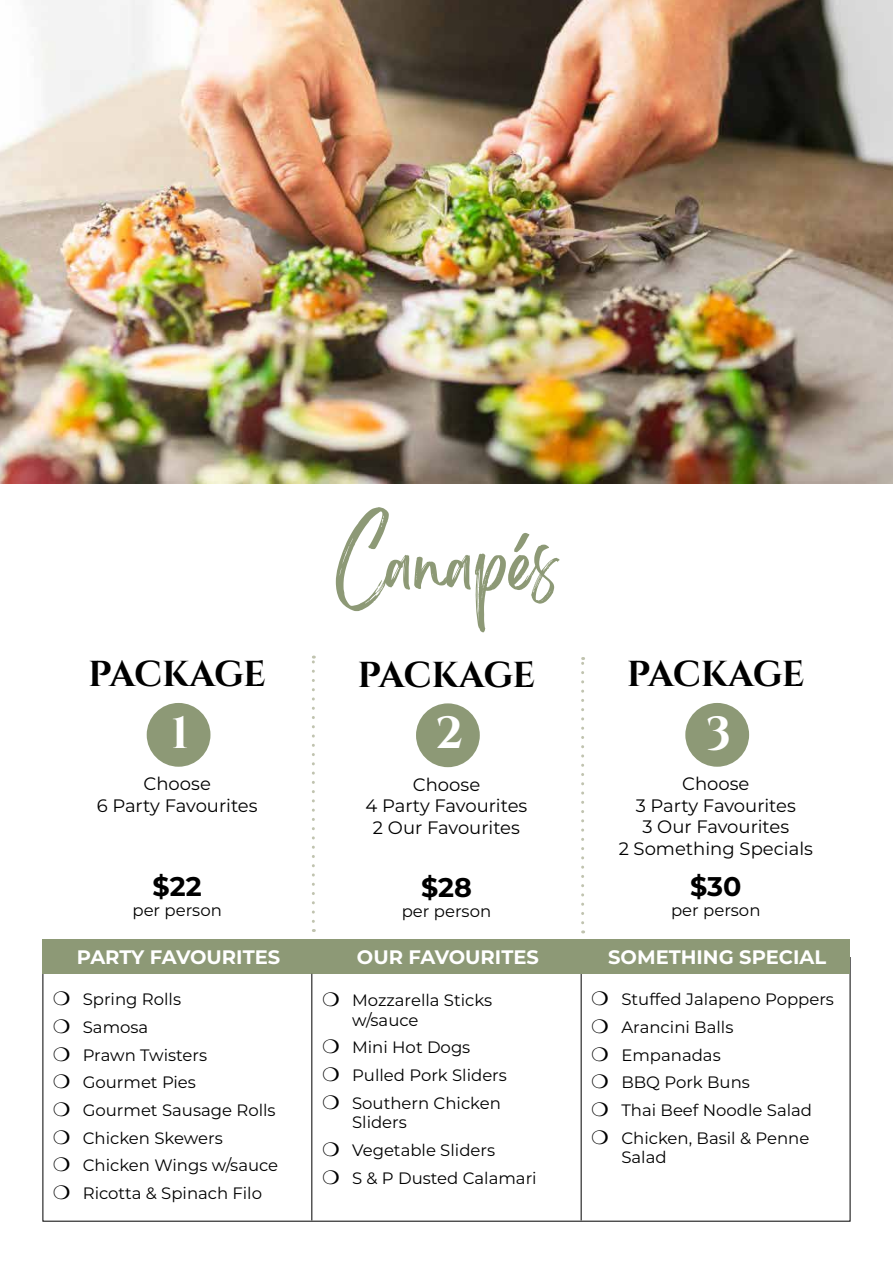
<style>
.page{position:relative;width:893px;height:1263px;background:#fff}
.page>*{position:absolute;margin:0;border:0;box-sizing:border-box;transform-origin:0 0}
.t1{font:64.5px "Brightwall Personal Use";color:#8d9976}
.t2{font:45px "Cinzel";color:#fff}
.t3{font:36px "Cinzel";letter-spacing:-.03em;color:#000}
.t4{font:700 27px "Montserrat";color:#000}
.t5{font:700 19.5px "Montserrat";color:#fff}
.t6{font:18px/21.6px "Montserrat";color:#000;text-align:center}
.t7{font:16.5px/27.6px "Montserrat";color:#000}
.s1{font-family:"Dixieland Normal";font-size:19.5px}
</style>
<div class="page">
<hr style="left:581px;top:940px;width:1px;height:280px;background:#000">
<div style="left:147px;top:703px;width:63px;height:64px;background:#8d9976;border-radius:50%"></div>
<div style="left:416px;top:703px;width:64px;height:64px;background:#8d9976;border-radius:50%"></div>
<div style="left:685px;top:703px;width:64px;height:64px;background:#8d9976;border-radius:50%"></div>
<div style="left:43px;top:939px;width:807px;height:35px;background:#8d9976"></div>
<hr style="left:311px;top:974px;width:1px;height:246px;background:#000">
<svg style="left:312px;top:656px;width:3px;height:265px"></svg>
<svg style="left:581px;top:657px;width:3px;height:266px"></svg>
<img style="left:0;top:0;width:893px;height:484px">
<h1 class="t1" style="left:335px;top:541px;width:224px">Canapés</h1>
<h3 class="t3" style="left:88px;top:651px;width:179px">PACKAGE</h3>
<h3 class="t3" style="left:358px;top:652px;width:179px">PACKAGE</h3>
<h3 class="t3" style="left:627px;top:651px;width:179px">PACKAGE</h3>
<h2 class="t2" style="left:171px;top:704px;width:19px">1</h2>
<h2 class="t2" style="left:435px;top:704px;width:29px">2</h2>
<h2 class="t2" style="left:706px;top:704px;width:27px">3</h2>
<p class="t6" style="left:97px;top:772px;width:162px">Choose<br>6 Party Favourites</p>
<p class="t6" style="left:619px;top:772px;width:196px">Choose<br>3 Party Favourites<br>3 Our Favourites<br>2 Something Specials</p>
<h3 class="t4" style="left:690px;top:867px;width:53px">$30</h3>
<p class="t7" style="left:671px;top:896px;width:91px">per person</p>
<p class="t6" style="left:366px;top:773px;width:163px">Choose<br>4 Party Favourites<br>2 Our Favourites</p>
<h3 class="t4" style="left:153px;top:867px;width:51px">$22</h3>
<p class="t7" style="left:132px;top:896px;width:91px">per person</p>
<h3 class="t4" style="left:421px;top:868px;width:52px">$28</h3>
<p class="t7" style="left:402px;top:896px;width:91px">per person</p>
<p class="t5" style="left:77px;top:943px;width:205px">PARTY FAVOURITES</p>
<p class="t5" style="left:357px;top:943px;width:183px">OUR FAVOURITES</p>
<p class="t5" style="left:608px;top:943px;width:220px">SOMETHING SPECIAL</p>
<p class="t7" style="left:53px;top:985px;width:227px"><span class="s1">M</span> Spring Rolls<br><span class="s1">M</span> Samosa<br><span class="s1">M</span> Prawn Twisters<br><span class="s1">M</span> Gourmet Pies<br><span class="s1">M</span> Gourmet Sausage Rolls<br><span class="s1">M</span> Chicken Skewers<br><span class="s1">M</span> Chicken Wings w/sauce<br><span class="s1">M</span> Ricotta &amp; Spinach Filo</p>
<p class="t7" style="left:352px;top:989px;width:142px;line-height:19.8px;text-indent:-30px"><span class="s1">M</span> Mozzarella Sticks w/sauce</p>
<p class="t7" style="left:592px;top:985px;width:244px"><span class="s1">M</span> Stuffed Jalapeno Poppers<br><span class="s1">M</span> Arancini Balls<br><span class="s1">M</span> Empanadas<br><span class="s1">M</span> BBQ Pork Buns<br><span class="s1">M</span> Thai Beef Noodle Salad<br><span class="s1">M</span> Chicken, Basil &amp; Penne</p>
<p class="t7" style="left:621px;top:1143px;width:47px">Salad</p>
<p class="t7" style="left:322px;top:1033px;width:186px"><span class="s1">M</span> Mini Hot Dogs<br><span class="s1">M</span> Pulled Pork Sliders<br><span class="s1">M</span> Southern Chicken</p>
<p class="t7" style="left:322px;top:1108px;width:216px;text-indent:30px">Sliders<br><span class="s1">M</span> Vegetable Sliders<br><span class="s1">M</span> S &amp; P Dusted Calamari</p>
</div>
